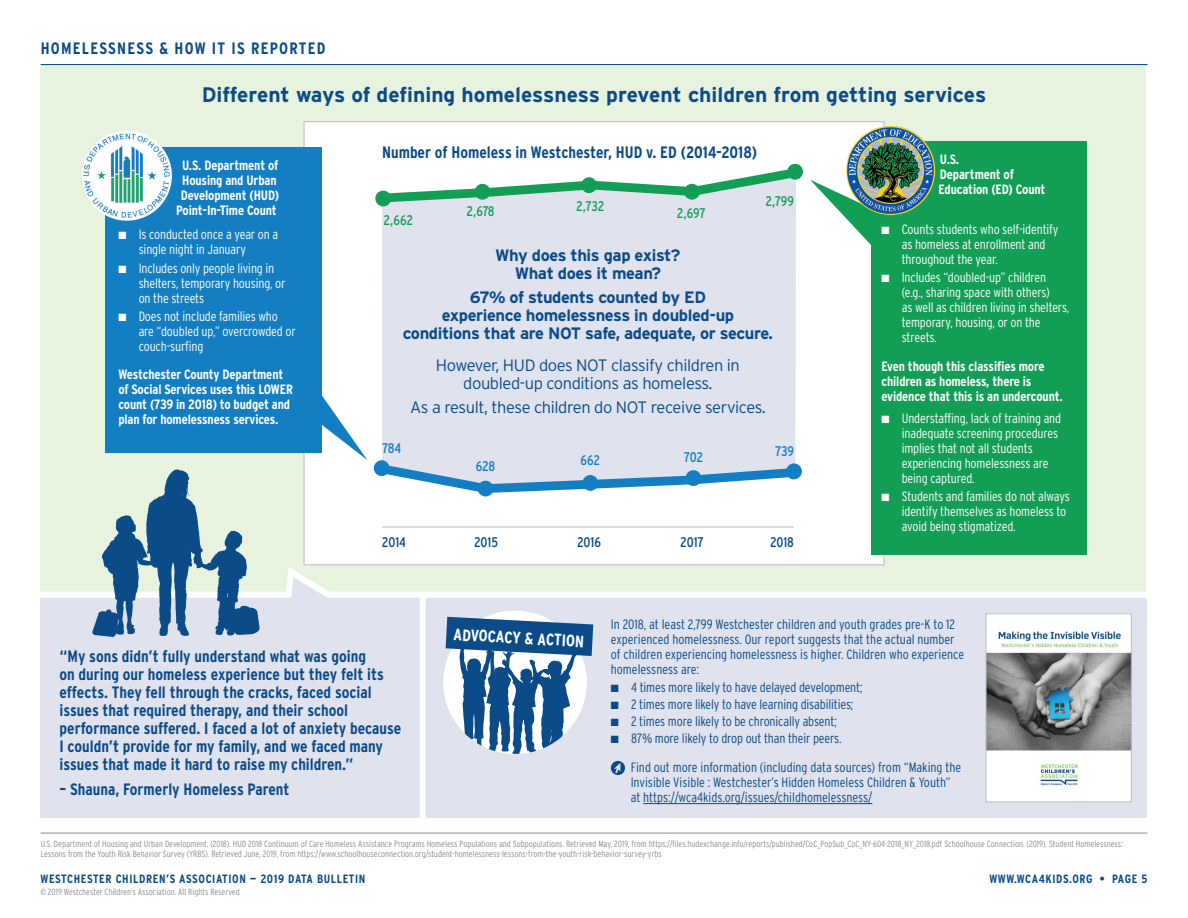
<style>
.page{position:relative;width:1188px;height:918px;background:#fff}
.page>*{position:absolute;margin:0;border:0;box-sizing:border-box;transform-origin:0 0}
.Chart_Titles{font:700 21px "Interstate";color:#0b4b87}
.Chart_Titles-2{font:700 condensed 16.5px/18px "Interstate";color:#0b4b87}
.t1{font:700 16.5px/18px "Interstate";letter-spacing:-.025em;color:#0b4b87;text-align:center}
.t2{font:300 16.5px/18px "Interstate";letter-spacing:-.025em;color:#0b4b87;text-align:center}
.Page_Heading{font:700 condensed 16.5px "Interstate";letter-spacing:.075em;color:#0b4b87}
.Chart_Titles-3{font:700 condensed 16.5px "Interstate";color:#fff}
.t3{font:condensed 13.95px "Interstate";letter-spacing:-.015em;color:#139e56}
.t4{font:condensed 13.95px "Interstate";color:#0b4b87}
.Chart_Titles-4{font:condensed 13.95px "Interstate";letter-spacing:-.02em;color:#147ec2}
.t5{font:300 condensed 13.5px/15px "Interstate";letter-spacing:-.01em;color:#fff}
.t6{font:300 condensed 13.5px/15px "Interstate";color:#0b4b87}
.t7{font:700 condensed 13.5px/15px "Interstate";letter-spacing:-.01em;color:#fff}
.t8{font:700 condensed 12px "Interstate";letter-spacing:.05em;color:#0b4b87}
.Sources_for_Data{font:300 condensed 9px/10.5px "Interstate";color:#8a8c8f}
</style>
<div class="page">
<div style="left:41px;top:66px;width:1105px;height:545px;background:#e7f2df"></div>
<div style="left:40px;top:598px;width:1108px;height:219px;background:#e0e2ed"></div>
<div style="left:304px;top:121px;width:580px;height:444px;background:#fff;border:1px solid #bcbdc0"></div>
<div style="left:382px;top:252px;width:414px;height:134px;background:#e0e2ed"></div>
<hr style="left:41px;top:64px;width:1107px;height:1px;background:#0b4b87">
<hr style="left:41px;top:833px;width:1106px;height:1px;background:#8a8c8f">
<hr style="left:643px;top:803px;width:229px;height:1px;background:#0b4b87">
<div style="left:611px;top:761px;width:14px;height:14px;background:#0b4b87;border-radius:50%"></div>
<svg style="left:614px;top:763px;width:6px;height:10px"></svg>
<img style="left:987px;top:615px;width:143px;height:185px">
<div style="left:985px;top:613px;width:147px;height:189px;border:1px solid #bcbdc0"></div>
<hr style="left:382px;top:527px;width:412px;height:1px;background:#bcbdc0">
<div style="left:105px;top:147px;width:216px;height:306px;background:#147ec2"></div>
<img style="left:82px;top:131px;width:90px;height:90px;border-radius:45px">
<svg style="left:303px;top:386px;width:499px;height:111px"></svg>
<div style="left:871px;top:142px;width:216px;height:413px;background:#139e56"></div>
<svg style="left:375px;top:163px;width:509px;height:89px"></svg>
<img style="left:846px;top:126px;width:89px;height:89px;border-radius:45px">
<svg style="left:446px;top:617px;width:147px;height:137px"></svg>
<div style="left:420px;top:592px;width:6px;height:232px;background:#fff"></div>
<svg style="left:40px;top:562px;width:1108px;height:39px"></svg>
<img style="left:73px;top:469px;width:203px;height:168px">
<p class="Page_Heading" style="left:41px;top:39px;width:287px">HOMELESSNESS &amp; HOW IT IS REPORTED</p>
<p class="Chart_Titles" style="left:202px;top:83px;width:786px">Different ways of defining homelessness prevent children from getting services</p>
<p class="Chart_Titles-2" style="left:382px;top:143px;width:377px">Number of Homeless in Westchester, HUD v. ED (2014-2018)</p>
<p class="t7" style="left:938px;top:152px;width:109px">U.S.<br>Department of<br>Education (ED) Count</p>
<p class="t5" style="left:902px;top:222px;width:158px;text-indent:-20px">■ Counts students who self-identify as homeless at enrollment and throughout the year.</p>
<p class="t5" style="left:902px;top:270px;width:169px;text-indent:-20px">■ Includes “doubled-up” children (e.g., sharing space with others)<br>as well as children living in shelters, temporary, housing, or on the streets.</p>
<p class="t7" style="left:881px;top:359px;width:183px">Even though this classifies more children as homeless, there is evidence that this is an undercount.</p>
<p class="t5" style="left:902px;top:410px;width:161px;text-indent:-20px">■ Understaffing, lack of training and inadequate screening procedures implies that not all students experiencing homelessness are being captured.</p>
<p class="t5" style="left:902px;top:488px;width:170px;text-indent:-20px">■ Students and families do not always identify themselves as homeless to avoid being stigmatized.</p>
<p class="t7" style="left:176px;top:157px;width:104px;text-align:center">U.S. Department of<br>Housing and Urban<br>Development (HUD)<br>Point-In-Time Count</p>
<p class="t5" style="left:139px;top:227px;width:141px;text-indent:-20px">■ Is conducted once a year on a single night in January</p>
<p class="t5" style="left:139px;top:260px;width:148px;text-indent:-20px">■ Includes only people living in shelters, temporary housing, or on the streets</p>
<p class="t5" style="left:139px;top:309px;width:159px;text-indent:-20px">■ Does not include families who are “doubled up,” overcrowded or couch-surfing</p>
<p class="t7" style="left:118px;top:367px;width:176px">Westchester County Department of Social Services uses this LOWER count (739 in 2018) to budget and plan for homelessness services.</p>
<p class="t3" style="left:766px;top:193px;width:30px">2,799</p>
<p class="t3" style="left:467px;top:203px;width:30px">2,678</p>
<p class="t3" style="left:576px;top:198px;width:30px">2,732</p>
<p class="t3" style="left:677px;top:206px;width:30px">2,697</p>
<p class="t3" style="left:384px;top:212px;width:31px">2,662</p>
<p class="t1" style="left:495px;top:246px;width:187px">Why does this gap exist?<br>What does it mean?</p>
<p class="t1" style="left:403px;top:288px;width:372px">67% of students counted by ED<br>experience homelessness in doubled-up conditions that are NOT safe, adequate, or secure.</p>
<p class="t2" style="left:436px;top:356px;width:306px">However, HUD does NOT classify children in doubled-up conditions as homeless.</p>
<p class="t2" style="left:410px;top:398px;width:357px">As a result, these children do NOT receive services.</p>
<p class="Chart_Titles-4" style="left:382px;top:441px;width:20px">784</p>
<p class="Chart_Titles-4" style="left:775px;top:443px;width:20px">739</p>
<p class="Chart_Titles-4" style="left:581px;top:453px;width:21px">662</p>
<p class="Chart_Titles-4" style="left:684px;top:449px;width:21px">702</p>
<p class="Chart_Titles-4" style="left:476px;top:458px;width:21px">628</p>
<p class="t4" style="left:382px;top:534px;width:25px">2014</p>
<p class="t4" style="left:474px;top:534px;width:25px">2015</p>
<p class="t4" style="left:577px;top:534px;width:25px">2016</p>
<p class="t4" style="left:680px;top:534px;width:25px">2017</p>
<p class="t4" style="left:770px;top:534px;width:25px">2018</p>
<p class="Chart_Titles-2" style="left:59px;top:648px;width:344px">“My sons didn’t fully understand what was going<br>on during our homeless experience but they felt its effects. They fell through the cracks, faced social issues that required therapy, and their school performance suffered. I faced a lot of anxiety because I couldn’t provide for my family, and we faced many issues that made it hard to raise my children.”</p>
<p class="Chart_Titles-2" style="left:59px;top:780px;width:232px">– Shauna, Formerly Homeless Parent</p>
<p class="Chart_Titles-3" style="left:454px;top:625px;width:132px;rotate:3deg">ADVOCACY &amp; ACTION</p>
<p class="t6" style="left:611px;top:616px;width:355px">In 2018, at least 2,799 Westchester children and youth grades pre-K to 12 experienced homelessness. Our report suggests that the actual number of children experiencing homelessness is higher. Children who experience homelessness are:</p>
<p class="t6" style="left:611px;top:679px;width:253px">■ 4 times more likely to have delayed development;</p>
<p class="t6" style="left:611px;top:697px;width:244px">■ 2 times more likely to have learning disabilities;</p>
<p class="t6" style="left:611px;top:714px;width:227px">■ 2 times more likely to be chronically absent;</p>
<p class="t6" style="left:611px;top:731px;width:232px">■ 87% more likely to drop out than their peers.</p>
<p class="t6" style="left:631px;top:759px;width:332px">Find out more information (including data sources) from “Making the<br>Invisible Visible : Westchester’s Hidden Homeless Children &amp; Youth” at https://wca4kids.org/issues/childhomelessness/</p>
<p class="Sources_for_Data" style="left:41px;top:838px;width:1084px">U.S. Department of Housing and Urban Development. (2018). HUD 2018 Continuum of Care Homeless Assistance Programs Homeless Populations and Subpopulations. Retrieved May, 2019, from https://files.hudexchange.info/reports/published/CoC_PopSub_CoC_NY-604-2018_NY_2018.pdf Schoolhouse Connection. (2019). Student Homelessness:<br>Lessons from the Youth Risk Behavior Survey (YRBS). Retrieved June, 2019, from https://www.schoolhouseconnection.org/student-homelessness-lessons-from-the-youth-risk-behavior-survey-yrbs</p>
<p class="t8" style="left:40px;top:872px;width:326px">WESTCHESTER CHILDREN’S ASSOCIATION — 2019 DATA BULLETIN</p>
<p class="t8" style="left:989px;top:872px;width:160px">WWW.WCA4KIDS.ORG • PAGE 5</p>
<p class="Sources_for_Data" style="left:40px;top:887px;width:201px">© 2019 Westchester Children’s Association. All Rights Reserved</p>
</div>
